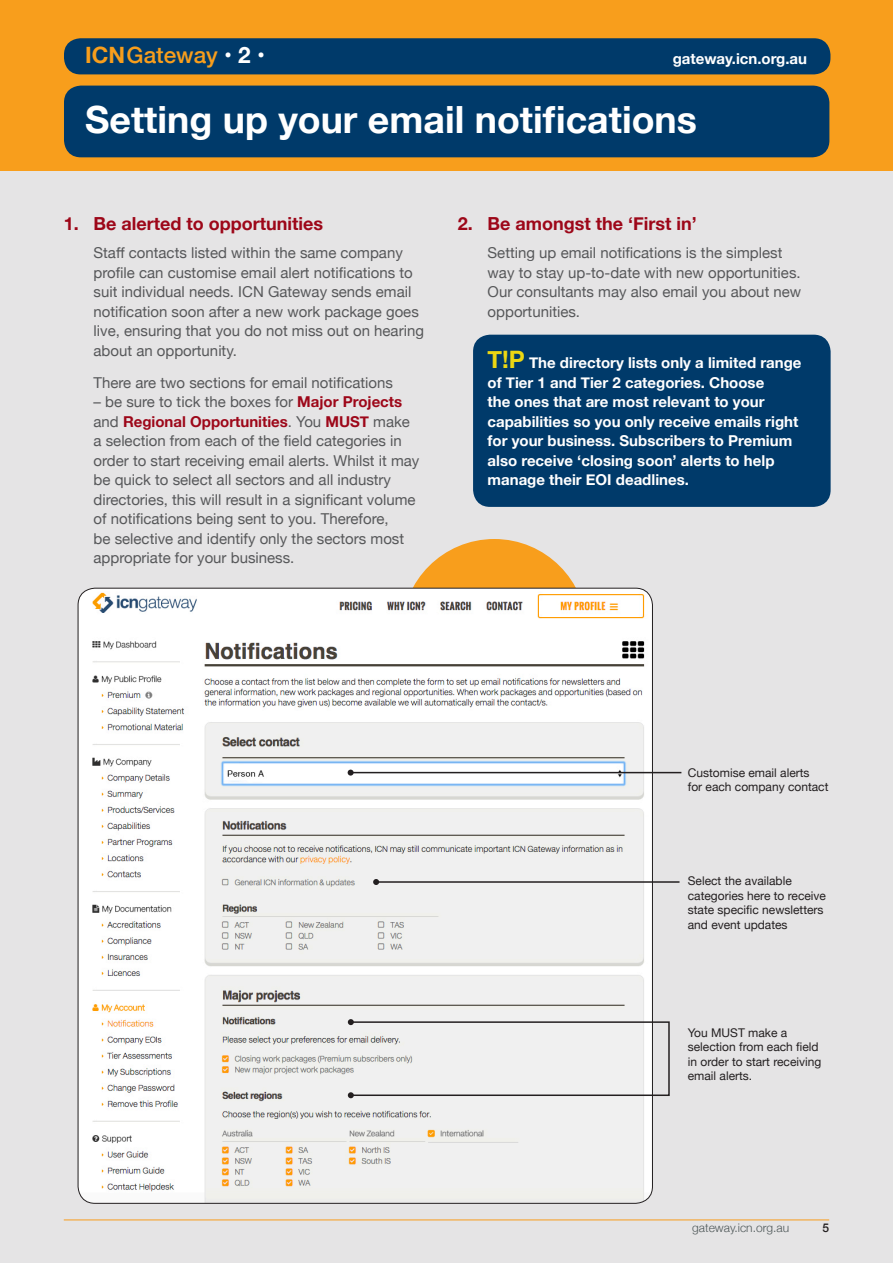
<style>
.page{position:relative;width:893px;height:1263px;background:#e5e4e5}
.page>*{position:absolute;margin:0;border:0;box-sizing:border-box;transform-origin:0 0}
.t1{font:700 37.5px "Helvetica Neue";color:#fff}
.t2{font:500 22.5px "Helvetica Neue";color:#f89e1c}
.t3{font:700 18px "Helvetica Neue";color:#9d0719}
.t4{font:15px/19.5px "Helvetica Neue";color:#57585a}
.t5{font:700 15px/19.5px "Helvetica Neue";color:#fff}
.t6{font:12px/14.4px "Helvetica Neue";color:#231f20}
.t7{font:300 12px "Helvetica Neue";color:#4e5758}
.t8{font:500 12px "Helvetica Neue";color:#231f20}
.s1{font-weight:700}
.s2{font-weight:700;color:#fff}
.s3{font-weight:700;color:#9d0719}
.s4{font-size:24px;color:#ecd713}
</style>
<div class="page">
<hr style="left:64px;top:1219px;width:765px;height:1px;background:#f89c1c">
<div style="left:402px;top:539px;width:185px;height:185px;background:#f89e1c;border-radius:50%"></div>
<div style="left:473px;top:335px;width:358px;height:172px;background:#003a6a;border-radius:17px"></div>
<div style="left:0;top:0;width:893px;height:171px;background:#f89e1c"></div>
<div style="left:64px;top:38px;width:766px;height:36px;background:#003a6a;border-radius:16px"></div>
<div style="left:64px;top:86px;width:765px;height:71px;background:#003a6a;border-radius:17px"></div>
<img style="left:78px;top:588px;width:574px;height:615px">
<hr style="left:351px;top:772px;width:330px;height:1px;background:#231f20">
<svg style="left:348px;top:770px;width:6px;height:6px"></svg>
<hr style="left:376px;top:881px;width:303px;height:2px;background:#231f20">
<svg style="left:373px;top:879px;width:6px;height:6px"></svg>
<div style="left:350px;top:1021px;width:320px;height:75px;border:2px solid #231f20"></div>
<svg style="left:348px;top:1019px;width:6px;height:6px"></svg>
<svg style="left:348px;top:1092px;width:6px;height:6px"></svg>
<p class="t2" style="left:85px;top:37px;width:181px"><span class="s1">ICN</span>Gateway <span class="s2">• 2 •</span></p>
<p class="t1" style="left:85px;top:91px;width:613px">Setting up your email notifications</p>
<p class="t5" style="left:673px;top:49px;width:136px">gateway.icn.org.au</p>
<p class="t3" style="left:64px;top:210px;width:261px">1. Be alerted to opportunities</p>
<p class="t4" style="left:94px;top:244px;width:332px">Staff contacts listed within the same company profile can customise email alert notifications to suit individual needs. ICN Gateway sends email notification soon after a new work package goes live, ensuring that you do not miss out on hearing about an opportunity.</p>
<p class="t4" style="left:94px;top:374px;width:301px">There are two sections for email notifications</p>
<p class="t4" style="left:94px;top:393px;width:327px">– be sure to tick the boxes for <span class="s3">Major Projects </span>and <span class="s3">Regional Opportunities</span>. You <span class="s3">MUST</span> make a selection from each of the field categories in order to start receiving email alerts. Whilst it may be quick to select all sectors and all industry directories, this will result in a significant volume of notifications being sent to you. Therefore,<br>be selective and identify only the sectors most appropriate for your business.</p>
<p class="t3" style="left:458px;top:210px;width:241px">2. Be amongst the ‘First in’</p>
<p class="t4" style="left:488px;top:244px;width:315px">Setting up email notifications is the simplest way to stay up-to-date with new opportunities.<br>Our consultants may also email you about new opportunities.</p>
<p class="t5" style="left:488px;top:354px;width:315px"><span class="s4">T!P</span> The directory lists only a limited range of Tier 1 and Tier 2 categories. Choose<br>the ones that are most relevant to your capabilities so you only receive emails right for your business. Subscribers to Premium also receive ‘closing soon’ alerts to help manage their EOI deadlines.</p>
<p class="t6" style="left:688px;top:766px;width:123px">Customise email alerts</p>
<p class="t6" style="left:688px;top:780px;width:142px">for each company contact</p>
<p class="t6" style="left:688px;top:874px;width:140px">Select the available categories here to receive state specific newsletters and event updates</p>
<p class="t6" style="left:688px;top:1026px;width:135px">You MUST make a selection from each field in order to start receiving email alerts.</p>
<p class="t7" style="left:692px;top:1218px;width:98px">gateway.icn.org.au</p>
<p class="t8" style="left:822px;top:1218px;width:8px">5</p>
</div>
